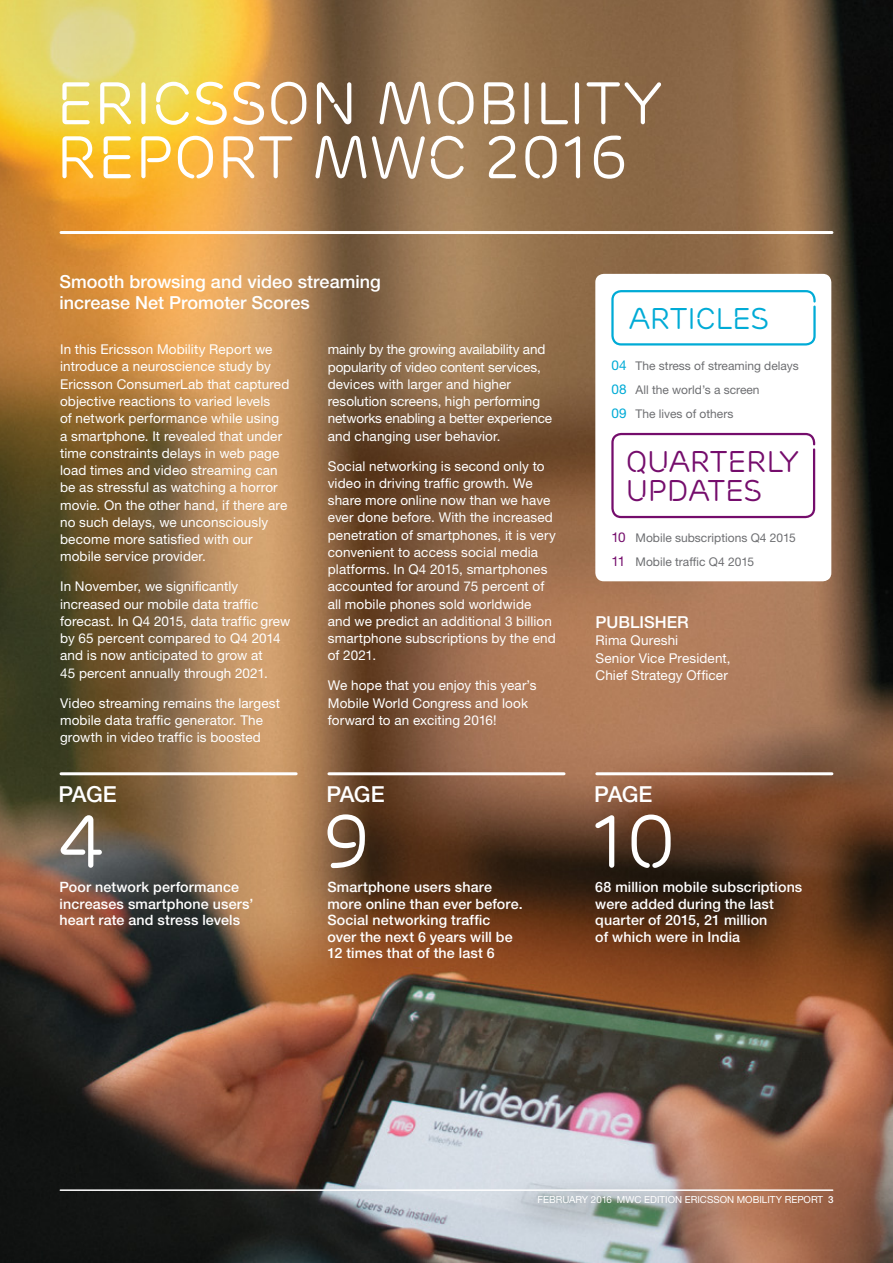
<style>
.page{position:relative;width:893px;height:1263px;background:#fff}
.page>*{position:absolute;margin:0;border:0;box-sizing:border-box;transform-origin:0 0}
.t1{font:75px "Ericsson Capital";color:#fff}
.t2{font:60px/54px "Ericsson Capital";color:#fff}
.t3{font:30px/29.2px "Ericsson Capital";letter-spacing:-.01em;color:#750d6c}
.t4{font:30px "Ericsson Capital";letter-spacing:-.01em;color:#00abd6}
.t5{font:500 22.05px "Ericsson Sans";letter-spacing:-.03em;color:#fff}
.t6{font:500 18px/21.6px "Ericsson Sans";color:#fff}
.t7{font:500 16.5px "Ericsson Sans";letter-spacing:.005em;color:#fff}
.t8{font:500 14.25px/16.5px "Ericsson Sans";letter-spacing:.01em;color:#fff}
.t9{font:13.5px/17.2px "Ericsson Sans";letter-spacing:.01em;color:#fff}
.t10{font:12px/24px "Ericsson Sans";color:#6d6e71}
.t11{font:9.75px "Ericsson Sans";color:#fff}
.s1{font-size:13.5px;color:#00abd6}
.s2{font-size:13.5px;color:#750d6c}
.s3{font-weight:500}
</style>
<div class="page">
<img style="left:0;top:0;width:893px;height:1263px">
<div style="left:595px;top:274px;width:236px;height:307px;background:#fff;border-radius:9px"></div>
<div style="left:611px;top:433px;width:204px;height:85px;border:2px solid #750d6c;border-radius:9px"></div>
<div style="left:611px;top:290px;width:205px;height:55px;border:2px solid #00abd6;border-radius:9px"></div>
<hr style="left:61px;top:231px;width:771px;height:3px;background:#fff">
<hr style="left:60px;top:1189px;width:773px;height:2px;background:#fff">
<hr style="left:61px;top:772px;width:235px;height:3px;background:#fff">
<hr style="left:329px;top:772px;width:235px;height:3px;background:#fff">
<hr style="left:597px;top:772px;width:235px;height:3px;background:#fff">
<h2 class="t2" style="left:56px;top:77px;width:607px">ERICSSON MOBILITY<br>REPORT MWC 2016</h2>
<h3 class="t6" style="left:60px;top:270px;width:323px">Smooth browsing and video streaming increase Net Promoter Scores</h3>
<p class="t9" style="left:60px;top:341px;width:231px">In this Ericsson Mobility Report we introduce a neuroscience study by Ericsson ConsumerLab that captured objective reactions to varied levels<br>of network performance while using a smartphone. It revealed that under time constraints delays in web page load times and video streaming can be as stressful as watching a horror movie. On the other hand, if there are no such delays, we unconsciously become more satisfied with our mobile service provider.</p>
<p class="t9" style="left:60px;top:578px;width:232px">In November, we significantly increased our mobile data traffic forecast. In Q4 2015, data traffic grew by 65 percent compared to Q4 2014 and is now anticipated to grow at<br>45 percent annually through 2021.</p>
<p class="t9" style="left:60px;top:694px;width:221px">Video streaming remains the largest mobile data traffic generator. The growth in video traffic is boosted</p>
<p class="t9" style="left:328px;top:341px;width:226px">mainly by the growing availability and popularity of video content services, devices with larger and higher resolution screens, high performing networks enabling a better experience and changing user behavior.</p>
<p class="t9" style="left:328px;top:457px;width:230px">Social networking is second only to video in driving traffic growth. We share more online now than we have ever done before. With the increased penetration of smartphones, it is very convenient to access social media platforms. In Q4 2015, smartphones accounted for around 75 percent of all mobile phones sold worldwide and we predict an additional 3 billion smartphone subscriptions by the end of 2021.</p>
<p class="t9" style="left:328px;top:677px;width:210px">We hope that you enjoy this year’s<br>Mobile World Congress and look forward to an exciting 2016!</p>
<h3 class="t4" style="left:629px;top:301px;width:142px">ARTICLES</h3>
<p class="t10" style="left:612px;top:354px;width:189px"><span class="s1">04</span> The stress of streaming delays<br><span class="s1">08</span> All the world’s a screen<br><span class="s1">09</span> The lives of others</p>
<h3 class="t3" style="left:626px;top:447px;width:175px">QUARTERLY<br>UPDATES</h3>
<p class="t10" style="left:612px;top:526px;width:186px"><span class="s2">10</span> Mobile subscriptions Q4 2015<br><span class="s2">11</span> Mobile traffic Q4 2015</p>
<p class="t7" style="left:595px;top:613px;width:95px">PUBLISHER</p>
<p class="t9" style="left:595px;top:632px;width:137px">Rima Qureshi<br>Senior Vice President,<br>Chief Strategy Officer</p>
<h3 class="t5" style="left:58px;top:782px;width:60px">PAGE</h3>
<h3 class="t5" style="left:326px;top:782px;width:60px">PAGE</h3>
<h3 class="t5" style="left:594px;top:782px;width:60px">PAGE</h3>
<h1 class="t1" style="left:56px;top:798px;width:51px">4</h1>
<h1 class="t1" style="left:322px;top:798px;width:51px">9</h1>
<h1 class="t1" style="left:591px;top:798px;width:87px">10</h1>
<p class="t8" style="left:60px;top:879px;width:195px">Poor network performance increases smartphone users’ heart rate and stress levels</p>
<p class="t8" style="left:327px;top:879px;width:197px">Smartphone users share more online than ever before.<br>Social networking traffic<br>over the next 6 years will be<br>12 times that of the last 6</p>
<p class="t8" style="left:595px;top:879px;width:209px">68 million mobile subscriptions were added during the last quarter of 2015, 21 million<br>of which were in India</p>
<p class="t11" style="left:538px;top:1194px;width:297px">FEBRUARY 2016 MWC EDITION ERICSSON MOBILITY REPORT <span class="s3">3</span></p>
</div>
